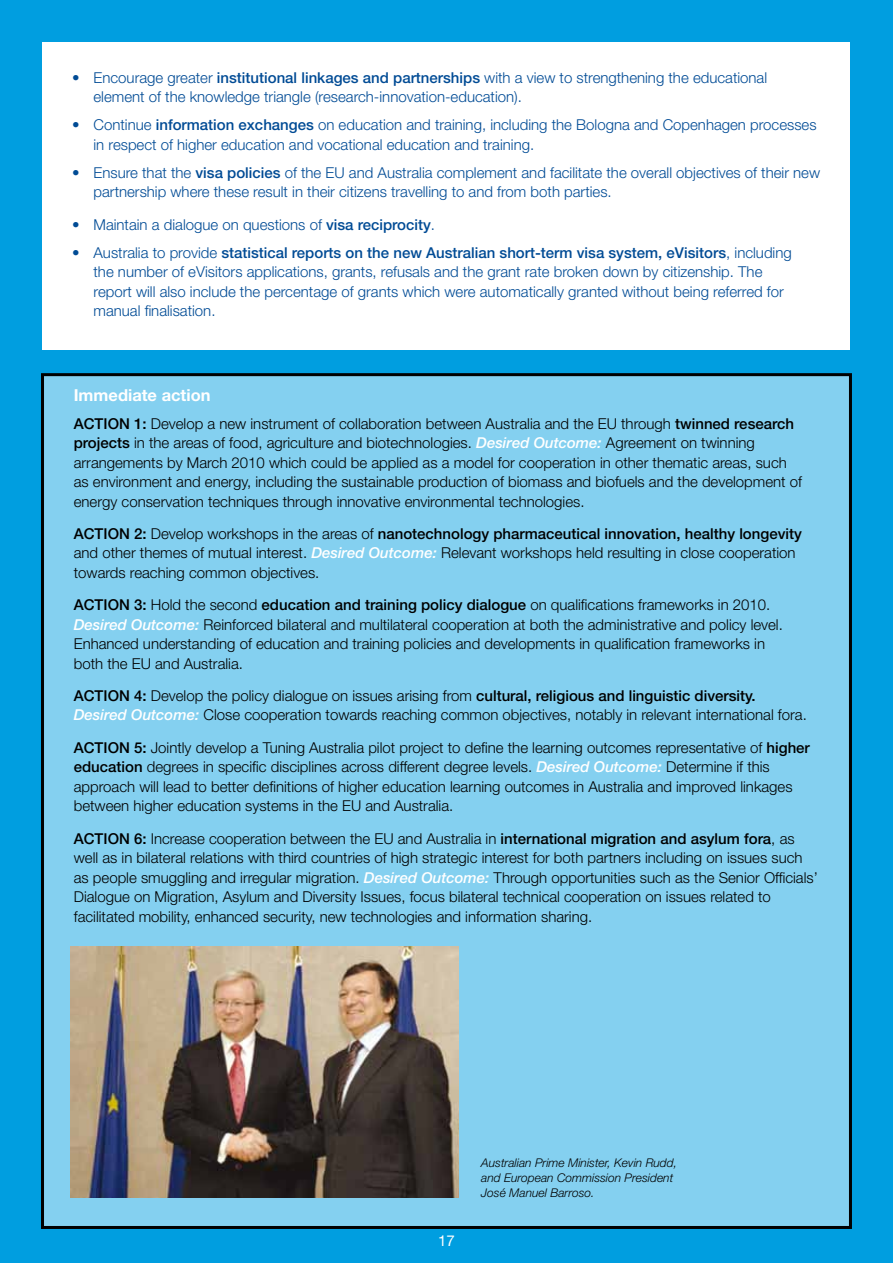
<style>
.page{position:relative;width:893px;height:1263px;background:#009ee0}
.page>*{position:absolute;margin:0;border:0;box-sizing:border-box;transform-origin:0 0}
.t1{font:700 16.5px "Helvetica Neue LT Std";color:#fff}
.t2{font:300 15px/19.5px "Helvetica Neue LT Std";color:#000}
.t3{font:300 15px/19.5px "Helvetica Neue LT Std";color:#004b95}
.t4{font:15px "Helvetica Neue LT Std";color:#fff}
.t5{font:italic 300 12px/15px "Helvetica Neue LT Std";color:#000}
.s1{font-weight:500}
.s2{font-weight:500;font-style:italic;color:#fff}
</style>
<div class="page">
<hr style="left:892px;top:0;width:1px;height:1263px;background:#004b95">
<div style="left:43px;top:42px;width:807px;height:308px;background:#fff"></div>
<div style="left:43px;top:375px;width:807px;height:852px;background:#84d0f0"></div>
<img style="left:70px;top:946px;width:388px;height:251px">
<p class="t3" style="left:94px;top:67px;width:675px;text-indent:-21px">• Encourage greater <span class="s1">institutional linkages and partnerships</span> with a view to strengthening the educational element of the knowledge triangle (research-innovation-education).</p>
<p class="t3" style="left:94px;top:115px;width:725px;text-indent:-21px">• Continue <span class="s1">information exchanges</span> on education and training, including the Bologna and Copenhagen processes in respect of higher education and vocational education and training.</p>
<p class="t3" style="left:94px;top:162px;width:728px;text-indent:-21px">• Ensure that the <span class="s1">visa policies</span> of the EU and Australia complement and facilitate the overall objectives of their new partnership where these result in their citizens travelling to and from both parties.</p>
<p class="t3" style="left:72px;top:214px;width:364px">• Maintain a dialogue on questions of <span class="s1">visa reciprocity</span>.</p>
<p class="t3" style="left:94px;top:242px;width:700px;text-indent:-21px">• Australia to provide <span class="s1">statistical reports on the new Australian short-term visa system, eVisitors</span>, including the number of eVisitors applications, grants, refusals and the grant rate broken down by citizenship. The report will also include the percentage of grants which were automatically granted without being referred for manual finalisation.</p>
<p class="t1" style="left:74px;top:385px;width:138px">Immediate action</p>
<p class="t2" style="left:74px;top:413px;width:730px"><span class="s1">ACTION 1:</span> Develop a new instrument of collaboration between Australia and the EU through <span class="s1">twinned research projects</span> in the areas of food, agriculture and biotechnologies. <span class="s2">Desired Outcome:</span> Agreement on twinning arrangements by March 2010 which could be applied as a model for cooperation in other thematic areas, such as environment and energy, including the sustainable production of biomass and biofuels and the development of energy conservation techniques through innovative environmental technologies.</p>
<p class="t2" style="left:74px;top:524px;width:730px"><span class="s1">ACTION 2:</span> Develop workshops in the areas of <span class="s1">nanotechnology pharmaceutical innovation, healthy longevity </span>and other themes of mutual interest. <span class="s2">Desired Outcome:</span> Relevant workshops held resulting in close cooperation towards reaching common objectives.</p>
<p class="t2" style="left:74px;top:595px;width:711px"><span class="s1">ACTION 3:</span> Hold the second <span class="s1">education and training policy dialogue</span> on qualifications frameworks in 2010.<br><span class="s2">Desired Outcome:</span> Reinforced bilateral and multilateral cooperation at both the administrative and policy level.<br>Enhanced understanding of education and training policies and developments in qualification frameworks in both the EU and Australia.</p>
<p class="t2" style="left:74px;top:686px;width:735px"><span class="s1">ACTION 4:</span> Develop the policy dialogue on issues arising from <span class="s1">cultural, religious and linguistic diversity.<br></span><span class="s2">Desired Outcome:</span> Close cooperation towards reaching common objectives, notably in relevant international fora.</p>
<p class="t2" style="left:74px;top:737px;width:738px"><span class="s1">ACTION 5:</span> Jointly develop a Tuning Australia pilot project to define the learning outcomes representative of <span class="s1">higher education</span> degrees in specific disciplines across different degree levels. <span class="s2">Desired Outcome:</span> Determine if this approach will lead to better definitions of higher education learning outcomes in Australia and improved linkages between higher education systems in the EU and Australia.</p>
<p class="t2" style="left:74px;top:828px;width:746px"><span class="s1">ACTION 6:</span> Increase cooperation between the EU and Australia in <span class="s1">international migration and asylum fora</span>, as well as in bilateral relations with third countries of high strategic interest for both partners including on issues such as people smuggling and irregular migration. <span class="s2">Desired Outcome:</span> Through opportunities such as the Senior Officials’ Dialogue on Migration, Asylum and Diversity Issues, focus bilateral technical cooperation on issues related to facilitated mobility, enhanced security, new technologies and information sharing.</p>
<p class="t4" style="left:438px;top:1231px;width:18px">17</p>
<p class="t5" style="left:481px;top:1155px;width:197px">Australian Prime Minister, Kevin Rudd, and European Commission President<br>José Manuel Barroso.</p>
</div>
